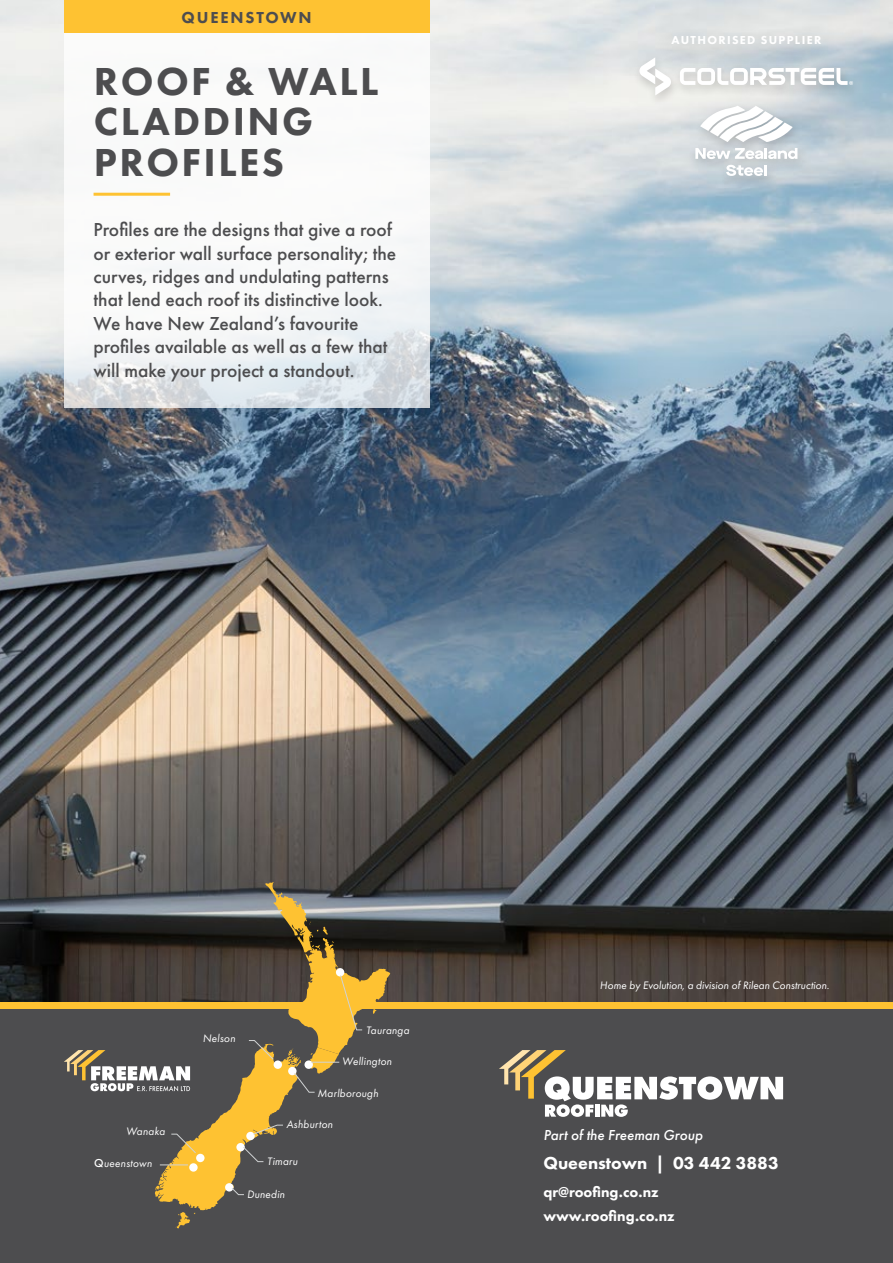
<style>
.page{position:relative;width:893px;height:1263px;background:#fff}
.page>*{position:absolute;margin:0;border:0;box-sizing:border-box;transform-origin:0 0}
.t1{font:800 40.5px/40.5px "Futura PT";letter-spacing:.06em;color:#4d4d4f}
.t2{font:500 19.5px/23.4px "Futura PT";color:#4d4d4f}
.t3{font:800 18px "Futura PT";color:#fff}
.t4{font:800 16.5px "Futura PT";letter-spacing:.11em;color:#4d4d4f}
.t5{font:800 15px/23.9px "Futura PT";color:#fff}
.t6{font:italic 500 15px "Futura PT";color:#fff}
.t7{font:800 12px "Futura PT";letter-spacing:.11em;color:#fff}
.t8{font:italic 11.25px "Futura PT";letter-spacing:.015em;color:#fff}
.s1{font-weight:500;font-style:normal;font-size:12px}
</style>
<div class="page">
<img style="left:0;top:0;width:893px;height:1002px">
<div style="left:64px;top:0;width:365px;height:407px;background:#fff"></div>
<hr style="left:94px;top:193px;width:76px;height:3px;background:#fec232">
<div style="left:0;top:1008px;width:893px;height:255px;background:#4d4d4f"></div>
<div style="left:0;top:1002px;width:893px;height:7px;background:#fec232"></div>
<div style="left:64px;top:0;width:365px;height:33px;background:#fec232"></div>
<div style="left:651px;top:25px;width:183px;height:45px;background:#000;opacity:.24"></div>
<div style="left:688px;top:101px;width:120px;height:88px;background:#000;opacity:.2"></div>
<svg style="left:700px;top:107px;width:93px;height:35px"></svg>
<svg style="left:695px;top:148px;width:102px;height:11px"></svg>
<svg style="left:726px;top:165px;width:41px;height:11px"></svg>
<svg style="left:499px;top:1050px;width:284px;height:67px"></svg>
<svg style="left:64px;top:882px;width:326px;height:346px"></svg>
<div style="left:632px;top:53px;width:231px;height:54px;background:#000;opacity:.2"></div>
<svg style="left:639px;top:57px;width:214px;height:39px"></svg>
<p class="t4" style="left:142px;top:7px;width:210px">ROOFING &amp; CLADDING</p>
<p class="t4" style="left:182px;top:7px;width:132px">QUEENSTOWN</p>
<h1 class="t1" style="left:94px;top:60px;width:286px">ROOF &amp; WALL<br>CLADDING<br>PROFILES</h1>
<p class="t2" style="left:94px;top:218px;width:304px">Profiles are the designs that give a roof or exterior wall surface personality; the curves, ridges and undulating patterns that lend each roof its distinctive look.<br>We have New Zealand’s favourite profiles available as well as a few that will make your project a standout.</p>
<p class="t7" style="left:672px;top:33px;width:151px">AUTHORISED SUPPLIER</p>
<p class="t8" style="left:126px;top:1125px;width:40px">Wanaka</p>
<p class="t8" style="left:94px;top:1157px;width:59px"><span class="s1">Q</span>ueenstown</p>
<p class="t8" style="left:203px;top:1031px;width:34px">Nelson</p>
<p class="t8" style="left:366px;top:1023px;width:45px">Tauranga</p>
<p class="t8" style="left:342px;top:1054px;width:51px">Wellington</p>
<p class="t8" style="left:317px;top:1086px;width:62px">Marlborough</p>
<p class="t8" style="left:286px;top:1118px;width:48px">Ashburton</p>
<p class="t8" style="left:267px;top:1154px;width:32px">Timaru</p>
<p class="t8" style="left:247px;top:1188px;width:39px">Dunedin</p>
<p class="t8" style="left:600px;top:978px;width:231px">Home by Evolution, a division of Rilean Construction.</p>
<p class="t6" style="left:543px;top:1125px;width:161px">Part of the Freeman Group</p>
<p class="t3" style="left:543px;top:1152px;width:237px">Queenstown | 03 442 3883</p>
<p class="t5" style="left:543px;top:1180px;width:133px">qr@roofing.co.nz www.roofing.co.nz</p>
</div>
